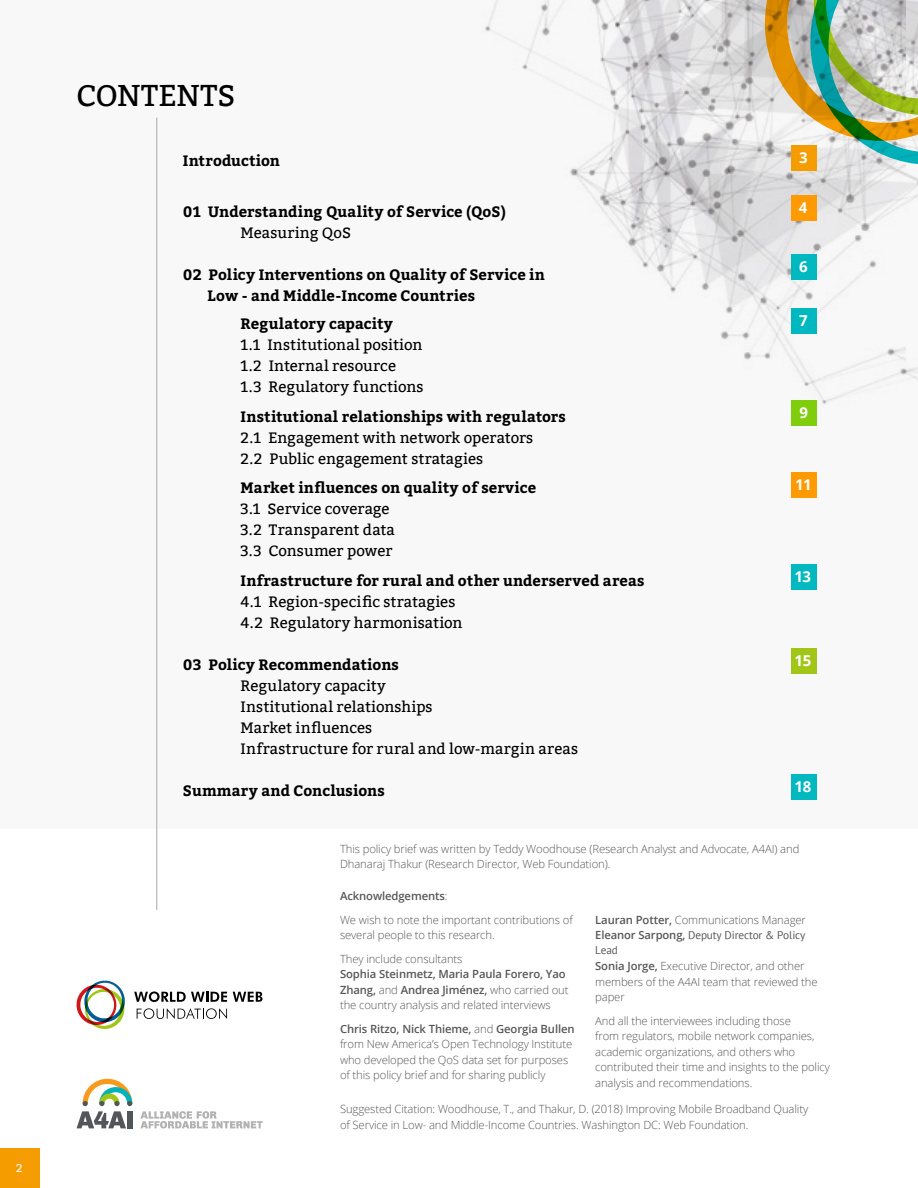
<style>
.page{position:relative;width:918px;height:1188px;background:#fff}
.page>*{position:absolute;margin:0;border:0;box-sizing:border-box;transform-origin:0 0}
.t1{font:30px "Bitter";letter-spacing:-.005em;color:#000}
.t2{font:15px/21px "Bitter";letter-spacing:.005em;color:#000}
.t3{font:700 15px/28.5px "Bitter";letter-spacing:.01em;color:#000}
.t4{font:700 15px "Open Sans";letter-spacing:-.015em;color:#fff}
.t5{font:300 11.25px/15.5px "Open Sans";letter-spacing:-.01em;color:#575756}
.t6{font:600 11.25px/15.5px "Open Sans";letter-spacing:-.01em;color:#575756}
.t7{font:11.25px/15.5px "PT Sans";letter-spacing:-.01em;color:#575756}
.t8{font:11.25px "Bitter";color:#fff}
.s1{font-weight:600}
.s2{font-weight:300}
.s3{font-family:"Open Sans";font-weight:600}
</style>
<div class="page">
<div style="left:0;top:0;width:918px;height:828px;background:#f8f8f8"></div>
<svg style="left:134px;top:991px;width:93px;height:11px"></svg>
<svg style="left:233px;top:992px;width:30px;height:10px"></svg>
<svg style="left:137px;top:1008px;width:90px;height:11px"></svg>
<svg style="left:76px;top:980px;width:49px;height:49px"></svg>
<svg style="left:77px;top:1079px;width:55px;height:49px"></svg>
<svg style="left:140px;top:1111px;width:123px;height:17px"></svg>
<img style="left:485px;top:0;width:433px;height:426px">
<div style="left:791px;top:145px;width:25px;height:25px;background:#f59c00"></div>
<div style="left:791px;top:195px;width:25px;height:26px;background:#ff9a00"></div>
<div style="left:791px;top:254px;width:25px;height:26px;background:#00b8bf"></div>
<div style="left:791px;top:308px;width:25px;height:25px;background:#00b8bf"></div>
<div style="left:791px;top:400px;width:25px;height:26px;background:#7fcd0d"></div>
<div style="left:791px;top:472px;width:25px;height:25px;background:#ff9a00"></div>
<div style="left:791px;top:564px;width:25px;height:26px;background:#00b8bf"></div>
<div style="left:791px;top:648px;width:25px;height:26px;background:#a2c617"></div>
<div style="left:791px;top:774px;width:25px;height:26px;background:#00b8bf"></div>
<hr style="left:156px;top:118px;width:1px;height:792px;background:#b3b2b2">
<div style="left:0;top:1148px;width:39px;height:40px;background:#f59c00"></div>
<p class="t8" style="left:16px;top:1161px;width:8px">2</p>
<h1 class="t1" style="left:77px;top:78px;width:160px">CONTENTS</h1>
<h2 class="t3" style="left:183px;top:147px;width:99px">Introduction</h2>
<h2 class="t4" style="left:799px;top:147px;width:10px">3</h2>
<h2 class="t3" style="left:183px;top:197px;width:325px">01 Understanding Quality of Service (QoS)</h2>
<h2 class="t4" style="left:799px;top:197px;width:10px">4</h2>
<h2 class="t2" style="left:241px;top:222px;width:112px">Measuring QoS</h2>
<h2 class="t3" style="left:183px;top:260px;width:364px">02 Policy Interventions on Quality of Service in</h2>
<h2 class="t4" style="left:799px;top:256px;width:10px">6</h2>
<h2 class="t3" style="left:241px;top:281px;width:236px;text-indent:-33px">Low - and Middle-Income Countries<br>Regulatory capacity</h2>
<h2 class="t4" style="left:799px;top:310px;width:10px">7</h2>
<h2 class="t2" style="left:241px;top:335px;width:185px">1.1 Institutional position<br>1.2 Internal resource<br>1.3 Regulatory functions</h2>
<h2 class="t3" style="left:241px;top:402px;width:327px">Institutional relationships with regulators</h2>
<h2 class="t4" style="left:799px;top:402px;width:10px">9</h2>
<h2 class="t2" style="left:241px;top:427px;width:294px">2.1 Engagement with network operators<br>2.2 Public engagement stratagies</h2>
<h2 class="t3" style="left:241px;top:474px;width:297px">Market influences on quality of service</h2>
<h2 class="t4" style="left:795px;top:474px;width:18px">11</h2>
<h2 class="t2" style="left:241px;top:499px;width:156px">3.1 Service coverage<br>3.2 Transparent data<br>3.3 Consumer power</h2>
<h2 class="t3" style="left:241px;top:566px;width:405px">Infrastructure for rural and other underserved areas</h2>
<h2 class="t4" style="left:794px;top:566px;width:18px">13</h2>
<h2 class="t2" style="left:241px;top:591px;width:223px">4.1 Region-specific stratagies<br>4.2 Regulatory harmonisation</h2>
<h2 class="t3" style="left:183px;top:650px;width:218px">03 Policy Recommendations</h2>
<h2 class="t4" style="left:794px;top:650px;width:18px">15</h2>
<h2 class="t2" style="left:241px;top:675px;width:339px">Regulatory capacity<br>Institutional relationships<br>Market influences<br>Infrastructure for rural and low-margin areas</h2>
<h2 class="t3" style="left:183px;top:776px;width:203px">Summary and Conclusions</h2>
<h2 class="t4" style="left:794px;top:776px;width:18px">18</h2>
<p class="t5" style="left:340px;top:841px;width:461px">This policy brief was written by Teddy Woodhouse (Research Analyst and Advocate, A4AI) and<br>Dhanaraj Thakur (Research Director, Web Foundation).</p>
<p class="t5" style="left:340px;top:884px;width:234px;line-height:23.5px"><span class="s1">Acknowledgements</span>:<br>We wish to note the important contributions of</p>
<p class="t5" style="left:340px;top:923px;width:156px;line-height:23.5px">several people to this research.<br>They include consultants</p>
<p class="t6" style="left:340px;top:966px;width:230px">Sophia Steinmetz, Maria Paula Forero, Yao<br>Zhang, <span class="s2">and</span> Andrea Jiménez, <span class="s2">who carried out the country analysis and related interviews</span></p>
<p class="t5" style="left:340px;top:1021px;width:236px"><span class="s1">Chris Ritzo, Nick Thieme,</span> and <span class="s1">Georgia Bullen </span>from New America’s Open Technology Institute who developed the QoS data set for purposes of this policy brief and for sharing publicly</p>
<p class="t5" style="left:595px;top:912px;width:212px"><span class="s1">Lauran Potter,</span> Communications Manager</p>
<p class="t7" style="left:595px;top:927px;width:212px"><span class="s3">Eleanor Sarpong,</span> Deputy Director &amp; Policy<br>Lead</p>
<p class="t5" style="left:595px;top:958px;width:224px"><span class="s1">Sonia Jorge,</span> Executive Director, and other members of the A4AI team that reviewed the paper</p>
<p class="t5" style="left:595px;top:1013px;width:236px">And all the interviewees including those<br>from regulators, mobile network companies, academic organizations, and others who contributed their time and insights to the policy analysis and recommendations.</p>
<p class="t5" style="left:340px;top:1101px;width:470px">Suggested Citation: Woodhouse, T., and Thakur, D. (2018) Improving Mobile Broadband Quality of Service in Low- and Middle-Income Countries. Washington DC: Web Foundation.</p>
</div>
